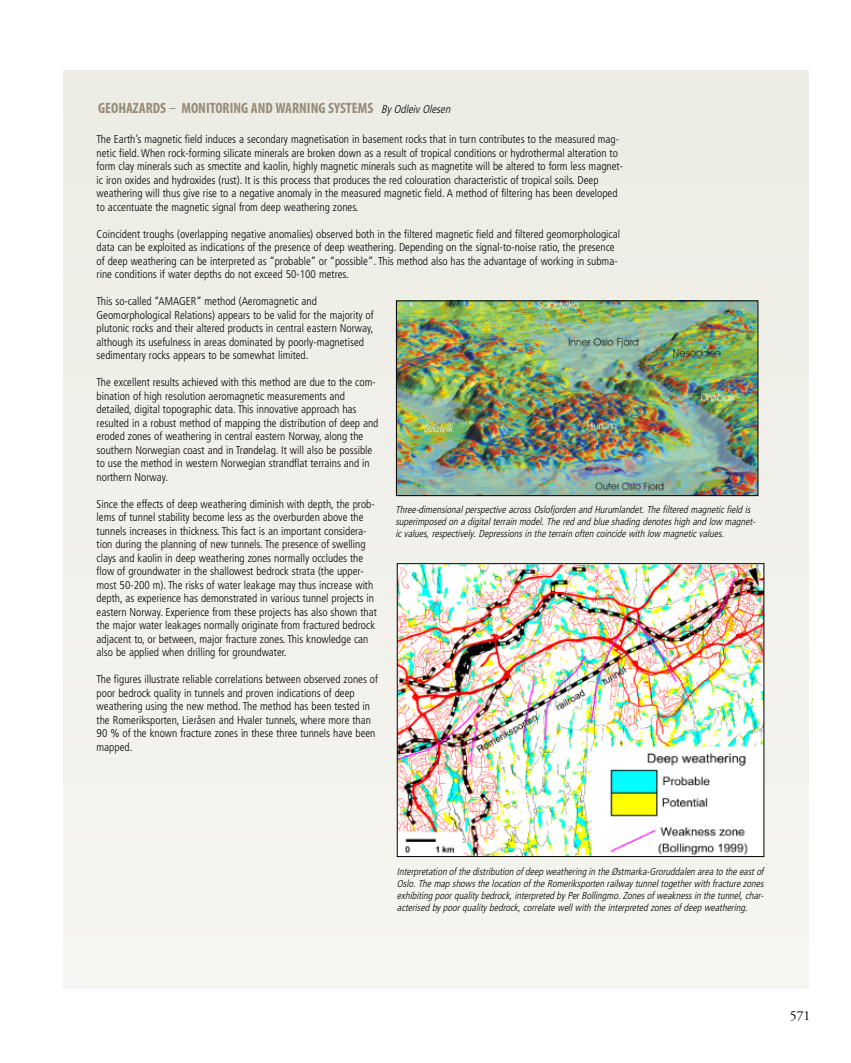
<style>
.page{position:relative;width:851px;height:1063px;background:#fff}
.page>*{position:absolute;margin:0;border:0;box-sizing:border-box;transform-origin:0 0}
.t1{font:15px "Myriad MM.700.wt.300.wd";color:#958b77}
.t2{font:13.75px "Adobe Garamond";color:#000}
.t3{font:300 condensed 11.25px/13.5px "Frutiger";color:#000}
.t4{font:italic 300 condensed 10px/12px "Frutiger";color:#000}
.s1{font-family:"Lucida Grande"}
.s2{font-family:"Frutiger";font-weight:300;font-style:italic;font-stretch:condensed;font-size:11.25px;color:#000}
</style>
<div class="page">
<div style="left:64px;top:71px;width:744px;height:918px;background:#f1f0ea"></div>
<img style="left:398px;top:303px;width:358px;height:191px">
<div style="left:396px;top:301px;width:362px;height:195px;border:1px solid #000"></div>
<img style="left:399px;top:565px;width:363px;height:290px">
<div style="left:397px;top:563px;width:367px;height:294px;border:1px solid #000"></div>
<h1 class="t1" style="left:98px;top:103px;width:356px">GEOHAZARDS <span class="s1">-</span> MONITORING AND WARNING SYSTEMS <span class="s2">By OdleivOlesen</span></h1>
<p class="t3" style="left:97px;top:133px;width:528px">The Earth’s magnetic field induces a secondary magnetisation in basement rocks that in turn contributes to the measured mag&shy;netic field. When rock-forming silicate minerals are broken down as a result of tropical conditions or hydrothermal alteration to form clay minerals such as smectite and kaolin, highly magnetic minerals such as magnetite will be altered to form less magnet&shy;ic iron oxides and hydroxides (rust). It is this process that produces the red colouration characteristic of tropical soils. Deep weathering will thus give rise to a negative anomaly in the measured magnetic field. A method of filtering has been developed to accentuate the magnetic signal from deep weathering zones.</p>
<p class="t3" style="left:97px;top:228px;width:525px">Coincident troughs (overlapping negative anomalies) observed both in the filtered magnetic field and filtered geomorphological data can be exploited as indications of the presence of deep weathering. Depending on the signal-to-noise ratio, the presence of deep weathering can be interpreted as “probable” or “possible”. This method also has the advantage of working in subma&shy;rine conditions if water depths do not exceed 50-100 metres.</p>
<p class="t3" style="left:97px;top:295px;width:279px">This so-called “AMAGER” method (Aeromagnetic and Geomorphological Relations) appears to be valid for the majority of plutonic rocks and their altered products in central eastern Norway, although its usefulness in areas dominated by poorly-magnetised sedimentary rocks appears to be somewhat limited.</p>
<p class="t3" style="left:97px;top:376px;width:283px">The excellent results achieved with this method are due to the com&shy;bination of high resolution aeromagnetic measurements and detailed, digital topographic data. This innovative approach has resulted in a robust method of mapping the distribution of deep and eroded zones of weathering in central eastern Norway, along the southern Norwegian coast and in Trøndelag. It will also be possible to use the method in western Norwegian strandflat terrains and in northern Norway.</p>
<p class="t3" style="left:97px;top:498px;width:282px">Since the effects of deep weathering diminish with depth, the prob&shy;lems of tunnel stability become less as the overburden above the tunnels increases in thickness. This fact is an important considera&shy;tion during the planning of new tunnels. The presence of swelling clays and kaolin in deep weathering zones normally occludes the flow of groundwater in the shallowest bedrock strata (the upper&shy;most 50-200 m). The risks of water leakage may thus increase with depth, as experience has demonstrated in various tunnel projects in eastern Norway. Experience from these projects has also shown that the major water leakages normally originate from fractured bedrock adjacent to, or between, major fracture zones. This knowledge can also be applied when drilling for groundwater.</p>
<p class="t3" style="left:97px;top:673px;width:283px">The figures illustrate reliable correlations between observed zones of poor bedrock quality in tunnels and proven indications of deep weathering using the new method. The method has been tested in the Romeriksporten, Lieråsen and Hvaler tunnels, where more than 90 % of the known fracture zones in these three tunnels have been mapped.</p>
<p class="t4" style="left:395px;top:504px;width:363px">Three-dimensional perspective across Oslofjorden and Hurumlandet. The filtered magnetic field is superimposed on a digital terrain model. The red and blue shading denotes high and low magnet&shy;ic values, respectively. Depressions in the terrain often coincide with low magnetic values.</p>
<p class="t4" style="left:397px;top:866px;width:370px">Interpretation of the distribution of deep weathering in the Østmarka-Groruddalen area to the east of Oslo. The map shows the location of the Romeriksporten railway tunnel together with fracture zones exhibiting poor quality bedrock, interpreted by Per Bollingmo. Zones of weakness in the tunnel, char&shy;acterised by poor quality bedrock, correlate well with the interpreted zones of deep weathering.</p>
<p class="t2" style="left:789px;top:1010px;width:22px">571</p>
</div>
